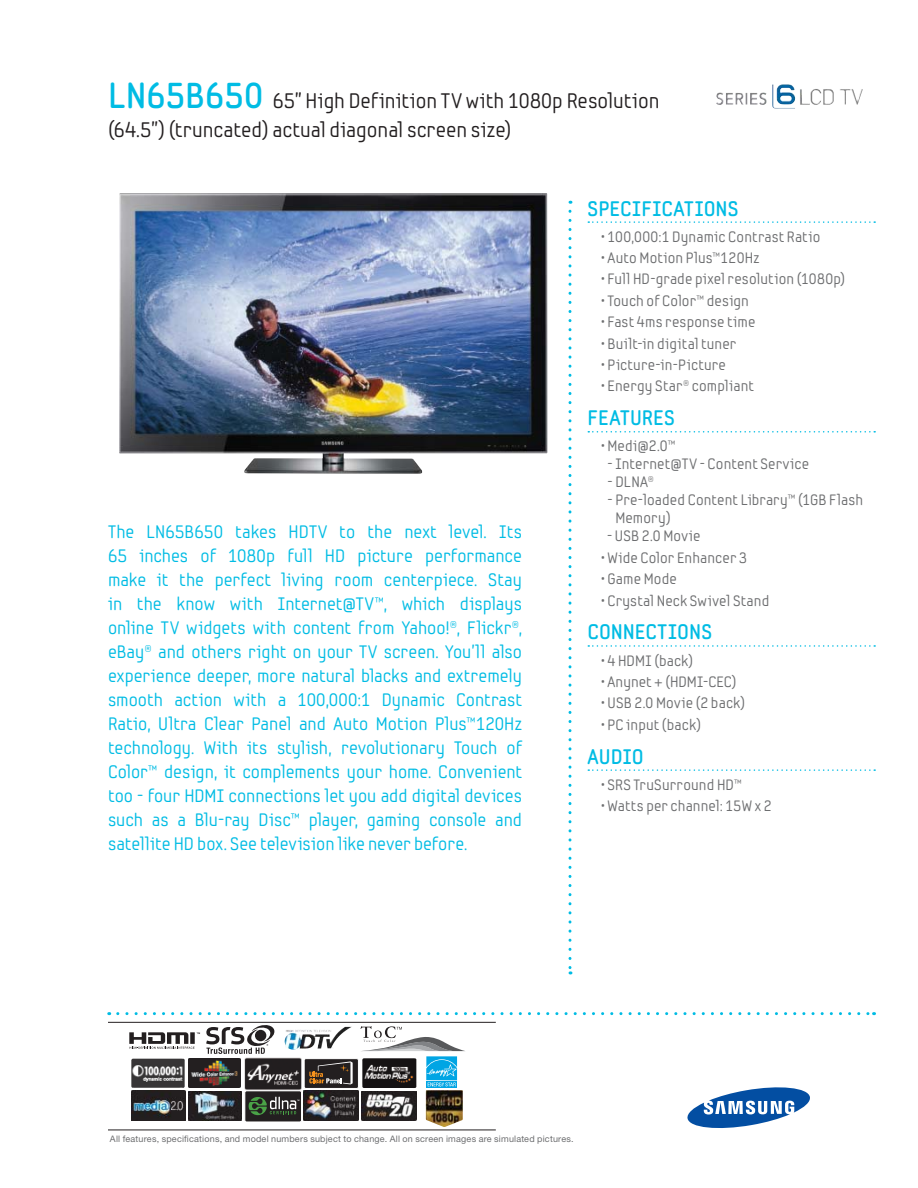
<style>
.page{position:relative;width:918px;height:1188px;background:#fff}
.page>*{position:absolute;margin:0;border:0;box-sizing:border-box;transform-origin:0 0}
.t1{font:21px/28.5px "Samsung Imagination";color:#231f20}
.t2{font:700 21px "Samsung Imagination";letter-spacing:.005em;color:#00bce4}
.t3{font:18px/24px "Samsung Imagination";color:#00bce4;text-align:justify}
.t4{font:15px/18px "Samsung Imagination";letter-spacing:.01em;color:#6d6e70}
.t5{font:9px "Helvetica Neue LT Std";letter-spacing:.025em;color:#6d6e70}
.s1{font-weight:700;font-size:36px;color:#00bce4}
</style>
<div class="page">
<svg style="left:687px;top:1087px;width:123px;height:41px"></svg>
<svg style="left:569px;top:211px;width:3px;height:763px"></svg>
<svg style="left:118px;top:1012px;width:757px;height:3px"></svg>
<svg style="left:588px;top:221px;width:287px;height:2px"></svg>
<svg style="left:588px;top:431px;width:287px;height:2px"></svg>
<svg style="left:588px;top:645px;width:287px;height:2px"></svg>
<svg style="left:588px;top:769px;width:287px;height:2px"></svg>
<img style="left:772px;top:84px;width:49px;height:25px">
<img style="left:362px;top:1087px;width:54px;height:1px">
<img style="left:131px;top:1059px;width:54px;height:29px">
<img style="left:304px;top:1091px;width:55px;height:30px">
<div style="left:304px;top:1059px;width:54px;height:29px;background:#231f20;border-radius:2px"></div>
<div style="left:304px;top:1059px;width:55px;height:30px;border:1px solid #fff;border-radius:2px"></div>
<svg style="left:309px;top:1061px;width:44px;height:23px"></svg>
<div style="left:245px;top:1091px;width:57px;height:31px;background:#231f20;border-radius:2px"></div>
<div style="left:244px;top:1090px;width:58px;height:32px;border:1px solid #fff;border-radius:2px"></div>
<svg style="left:249px;top:1097px;width:50px;height:18px"></svg>
<img style="left:431px;top:1090px;width:32px;height:36px">
<hr style="left:108px;top:1022px;width:388px;height:1px;background:#231f20">
<hr style="left:108px;top:1130px;width:388px;height:1px;background:#231f20">
<img style="left:188px;top:1059px;width:52px;height:28px">
<svg style="left:129px;top:1032px;width:71px;height:17px"></svg>
<svg style="left:326px;top:1036px;width:13px;height:12px"></svg>
<img style="left:189px;top:1091px;width:52px;height:29px">
<img style="left:131px;top:1091px;width:55px;height:30px">
<div style="left:426px;top:1081px;width:31px;height:7px;background:#00a5e4"></div>
<svg style="left:360px;top:1026px;width:105px;height:61px"></svg>
<img style="left:362px;top:1091px;width:54px;height:30px">
<svg style="left:206px;top:1025px;width:68px;height:29px"></svg>
<img style="left:244px;top:1057px;width:58px;height:34px">
<img style="left:119px;top:193px;width:429px;height:281px">
<p class="t1" style="left:108px;top:89px;width:553px"><span class="s1">LN65B650</span> 65” High Definition TV with 1080p Resolution (64.5”) (truncated) actual diagonal screen size)</p>
<p class="t3" style="left:108px;top:522px;width:416px">The LN65B650 takes HDTV to the next level. Its 65 inches of 1080p full HD picture performance make it the perfect living room centerpiece. Stay in the know with Internet@TV™, which displays online TV widgets with content from Yahoo!®, Flickr®, eBay® and others right on your TV screen. You’ll also experience deeper, more natural blacks and extremely smooth action with a 100,000:1 Dynamic Contrast Ratio, Ultra Clear Panel and Auto Motion Plus™120Hz technology. With its stylish, revolutionary Touch of Color™ design, it complements your home. Convenient too - four HDMI connections let you add digital devices such as a Blu-ray Disc™ player, gaming console and satellite HD box. See television like never before.</p>
<p class="t2" style="left:588px;top:198px;width:152px">SPECIFICATIONS</p>
<p class="t4" style="left:601px;top:229px;width:221px">• 100,000:1 Dynamic Contrast Ratio</p>
<p class="t4" style="left:601px;top:251px;width:160px">• Auto Motion Plus™120Hz</p>
<p class="t4" style="left:601px;top:272px;width:246px">• Full HD-grade pixel resolution (1080p)</p>
<p class="t4" style="left:601px;top:293px;width:149px">• Touch of Color™ design</p>
<p class="t4" style="left:601px;top:315px;width:156px">• Fast 4ms response time</p>
<p class="t4" style="left:601px;top:336px;width:137px">• Built-in digital tuner</p>
<p class="t4" style="left:601px;top:357px;width:126px">• Picture-in-Picture</p>
<p class="t4" style="left:601px;top:379px;width:154px">• Energy Star® compliant</p>
<p class="t2" style="left:588px;top:408px;width:89px">FEATURES</p>
<p class="t4" style="left:601px;top:439px;width:76px">• Medi@2.0™</p>
<p class="t4" style="left:607px;top:457px;width:203px">- Internet@TV - Content Service</p>
<p class="t4" style="left:607px;top:475px;width:48px">- DLNA®</p>
<p class="t4" style="left:615px;top:493px;width:249px;text-indent:-8px">- Pre-loaded Content Library™ (1GB Flash<br>Memory)</p>
<p class="t4" style="left:607px;top:529px;width:95px">- USB 2.0 Movie</p>
<p class="t4" style="left:601px;top:550px;width:147px">• Wide Color Enhancer 3</p>
<p class="t4" style="left:601px;top:572px;width:77px">• Game Mode</p>
<p class="t4" style="left:601px;top:593px;width:170px">• Crystal Neck Swivel Stand</p>
<p class="t2" style="left:588px;top:622px;width:126px">CONNECTIONS</p>
<p class="t4" style="left:601px;top:653px;width:94px">• 4 HDMI (back)</p>
<p class="t4" style="left:601px;top:674px;width:137px">• Anynet + (HDMI-CEC)</p>
<p class="t4" style="left:601px;top:696px;width:146px">• USB 2.0 Movie (2 back)</p>
<p class="t4" style="left:601px;top:717px;width:102px">• PC input (back)</p>
<p class="t2" style="left:588px;top:746px;width:58px">AUDIO</p>
<p class="t4" style="left:601px;top:777px;width:142px">• SRS TruSurround HD™</p>
<p class="t4" style="left:601px;top:799px;width:172px">• Watts per channel: 15W x 2</p>
<p class="t5" style="left:110px;top:1136px;width:465px">All features, specifications, and model numbers subject to change. All on screen images are simulated pictures.</p>
</div>
